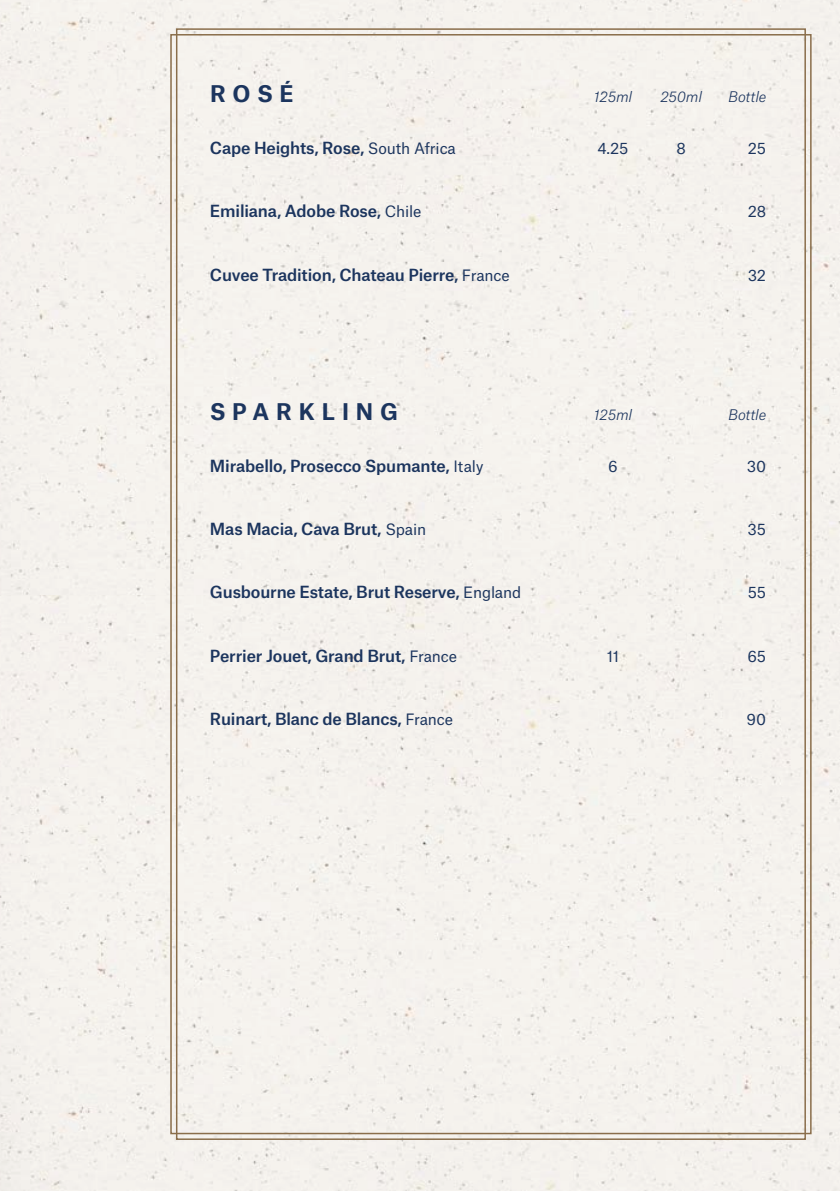
<style>
.page{position:relative;width:840px;height:1191px;background:#fff}
.page>*{position:absolute;margin:0;border:0;box-sizing:border-box;transform-origin:0 0}
.t1{font:700 22px "Atlas Grotesk";letter-spacing:.31em;color:#1c355e}
.t2{font:500 16px "Atlas Grotesk";letter-spacing:-.01em;color:#1c355e}
.t3{font:15px "Atlas Grotesk";letter-spacing:-.01em;color:#1c355e}
.t4{font:italic 300 14px "Atlas Grotesk";letter-spacing:-.01em;color:#1c355e}
.s1{font-weight:400;font-size:15px}
</style>
<div class="page">
<div style="left:0;top:0;width:839px;height:1191px;background:#f5f2ed"></div>
<h1 class="t1" style="left:210px;top:75px;width:85px">ROSÉ</h1>
<p class="t4" style="left:593px;top:85px;width:40px">125ml</p>
<p class="t4" style="left:660px;top:85px;width:43px">250ml</p>
<p class="t4" style="left:727px;top:85px;width:39px">Bottle</p>
<p class="t2" style="left:210px;top:135px;width:247px">Cape Heights, Rose, <span class="s1">South Africa</span></p>
<p class="t3" style="left:597px;top:136px;width:33px">4.25</p>
<p class="t3" style="left:676px;top:136px;width:11px">8</p>
<p class="t3" style="left:747px;top:136px;width:20px">25</p>
<p class="t2" style="left:210px;top:198px;width:213px">Emiliana, Adobe Rose, <span class="s1">Chile</span></p>
<p class="t3" style="left:747px;top:199px;width:20px">28</p>
<p class="t2" style="left:210px;top:261px;width:301px">Cuvee Tradition, Chateau Pierre, <span class="s1">France</span></p>
<p class="t3" style="left:747px;top:263px;width:20px">32</p>
<h1 class="t1" style="left:210px;top:393px;width:189px">SPARKLING</h1>
<p class="t4" style="left:593px;top:403px;width:40px">125ml</p>
<p class="t4" style="left:727px;top:403px;width:39px">Bottle</p>
<p class="t2" style="left:210px;top:452px;width:275px">Mirabello, Prosecco Spumante, <span class="s1">Italy</span></p>
<p class="t3" style="left:608px;top:454px;width:11px">6</p>
<p class="t3" style="left:746px;top:454px;width:21px">30</p>
<p class="t2" style="left:210px;top:516px;width:218px">Mas Macia, Cava Brut, <span class="s1">Spain</span></p>
<p class="t3" style="left:747px;top:517px;width:20px">35</p>
<p class="t2" style="left:210px;top:579px;width:312px">Gusbourne Estate, Brut Reserve, <span class="s1">England</span></p>
<p class="t3" style="left:747px;top:580px;width:20px">55</p>
<p class="t2" style="left:210px;top:642px;width:248px">Perrier Jouet, Grand Brut, <span class="s1">France</span></p>
<p class="t3" style="left:606px;top:644px;width:14px">11</p>
<p class="t3" style="left:747px;top:644px;width:20px">65</p>
<p class="t2" style="left:210px;top:706px;width:244px">Ruinart, Blanc de Blancs, <span class="s1">France</span></p>
<p class="t3" style="left:746px;top:707px;width:21px">90</p>
</div>
